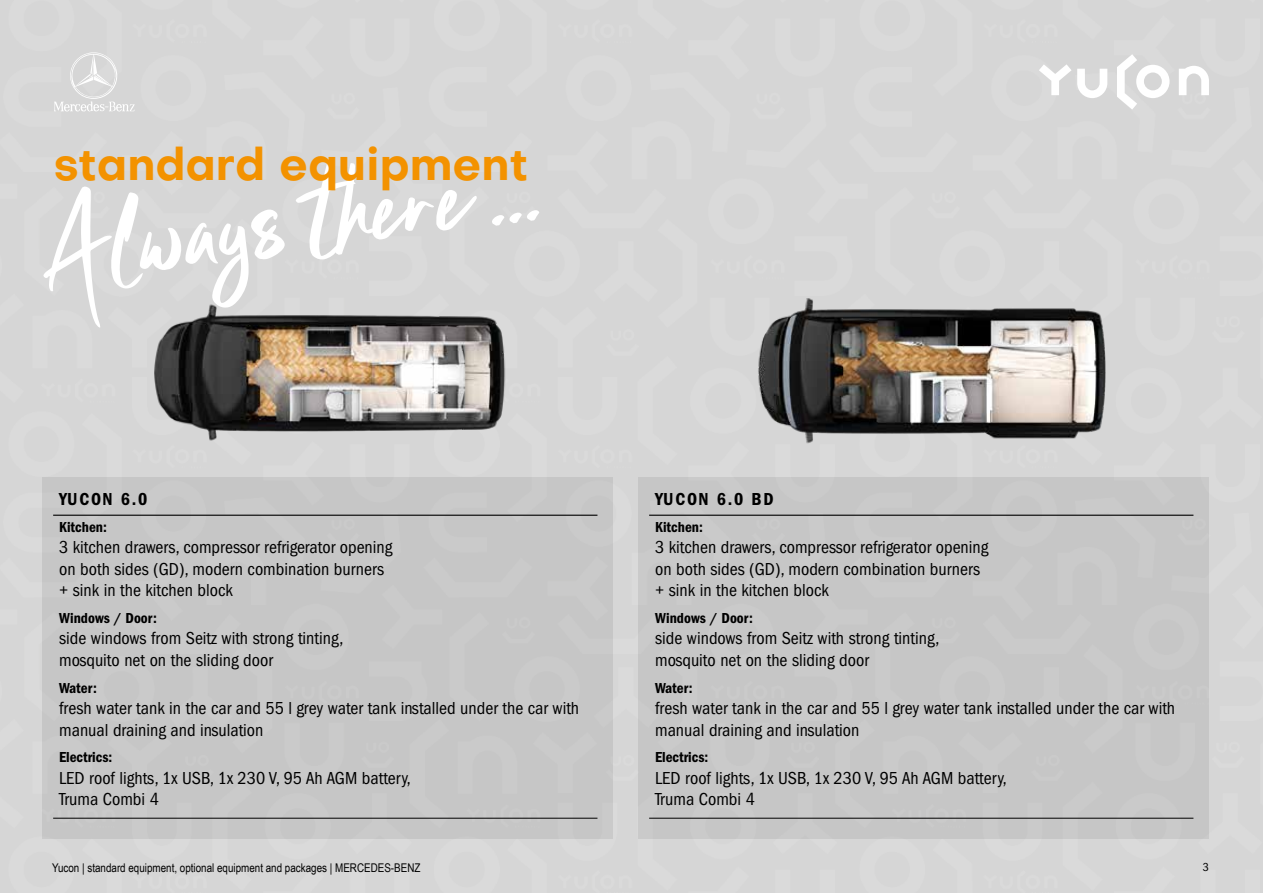
<style>
.page{position:relative;width:1263px;height:893px;background:#fff}
.page>*{position:absolute;margin:0;border:0;box-sizing:border-box;transform-origin:0 0}
.t1{font:105px "Clattering";color:#fff}
.t2{font:700 45px "Objectivity";color:#f39200}
.t3{font:condensed 18px/21.6px "Franklin Gothic LT Pro";color:#000}
.t4{font:18px "Franklin Gothic LT Pro Cn Dm";letter-spacing:.1em;color:#000}
.t5{font:15px "Franklin Gothic LT Pro Cn Dm";color:#000}
.t6{font:12px "Arial Narrow";color:#000}
.t7{font:condensed 12px "Franklin Gothic LT Pro";color:#000}
</style>
<div class="page">
<svg style="left:1077px;top:69px;width:30px;height:29px"></svg>
<svg style="left:1039px;top:64px;width:32px;height:31px"></svg>
<svg style="left:1117px;top:54px;width:52px;height:56px"></svg>
<svg style="left:1179px;top:66px;width:30px;height:29px"></svg>
<svg style="left:54px;top:52px;width:81px;height:61px;background:#dbdbdb"></svg>
<div style="left:43px;top:477px;width:570px;height:362px;background:#c6c6c6"></div>
<div style="left:638px;top:477px;width:571px;height:362px;background:#c6c6c6"></div>
<hr style="left:53px;top:515px;width:544px;height:1px;background:#000">
<hr style="left:53px;top:818px;width:544px;height:1px;background:#000">
<hr style="left:649px;top:515px;width:544px;height:1px;background:#000">
<hr style="left:649px;top:818px;width:544px;height:1px;background:#000">
<img style="left:140px;top:300px;width:375px;height:144px">
<img style="left:751px;top:296px;width:367px;height:150px">
<h2 class="t2" style="left:54px;top:132px;width:476px">standard equipment</h2>
<h1 class="t1" style="left:32px;top:188px;width:505px;rotate:-8deg">Always there ...</h1>
<p class="t4" style="left:59px;top:489px;width:90px">YUCON 6.0</p>
<p class="t5" style="left:59px;top:518px;width:49px">Kitchen:</p>
<p class="t3" style="left:59px;top:536px;width:335px">3 kitchen drawers, compressor refrigerator opening on both sides (GD), modern combination burners + sink in the kitchen block</p>
<p class="t5" style="left:59px;top:609px;width:99px">Windows / Door:</p>
<p class="t3" style="left:59px;top:628px;width:286px">side windows from Seitz with strong tinting, mosquito net on the sliding door</p>
<p class="t5" style="left:59px;top:679px;width:39px">Water:</p>
<p class="t3" style="left:59px;top:697px;width:522px">fresh water tank in the car and 55 l grey water tank installed under the car with manual draining and insulation</p>
<p class="t5" style="left:59px;top:749px;width:55px">Electrics:</p>
<p class="t3" style="left:59px;top:767px;width:353px">LED roof lights, 1x USB, 1x 230 V, 95 Ah AGM battery,<br>Truma Combi 4</p>
<p class="t4" style="left:655px;top:489px;width:120px">YUCON 6.0 BD</p>
<p class="t5" style="left:655px;top:518px;width:49px">Kitchen:</p>
<p class="t3" style="left:655px;top:536px;width:335px">3 kitchen drawers, compressor refrigerator opening on both sides (GD), modern combination burners + sink in the kitchen block</p>
<p class="t5" style="left:655px;top:609px;width:99px">Windows / Door:</p>
<p class="t3" style="left:655px;top:628px;width:286px">side windows from Seitz with strong tinting, mosquito net on the sliding door</p>
<p class="t5" style="left:655px;top:679px;width:39px">Water:</p>
<p class="t3" style="left:655px;top:697px;width:522px">fresh water tank in the car and 55 l grey water tank installed under the car with manual draining and insulation</p>
<p class="t5" style="left:655px;top:749px;width:55px">Electrics:</p>
<p class="t3" style="left:655px;top:767px;width:353px">LED roof lights, 1x USB, 1x 230 V, 95 Ah AGM battery,<br>Truma Combi 4</p>
<p class="t6" style="left:52px;top:859px;width:370px">Yucon | standard equipment, optional equipment and packages | MERCEDES-BENZ</p>
<p class="t7" style="left:1203px;top:860px;width:8px">3</p>
</div>
